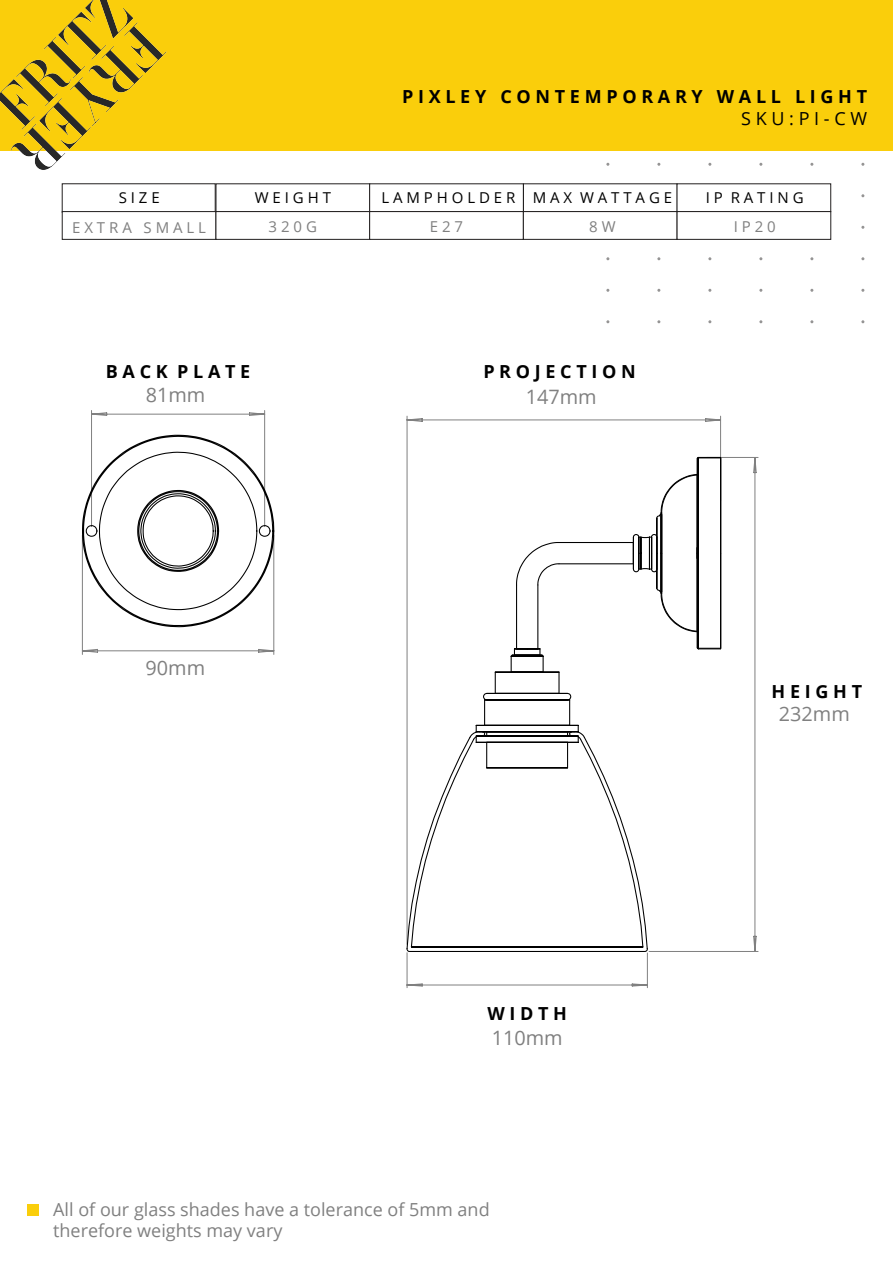
<style>
.page{position:relative;width:893px;height:1263px;background:#fff}
.page>*{position:absolute;margin:0;border:0;box-sizing:border-box;transform-origin:0 0}
.t1{font:19.8px "Open Sans";color:#808080}
.t2{font:18px/21.6px "Open Sans";color:#808080}
.t3{font:700 18px "Open Sans";color:#000}
.t4{font:18px "Open Sans";color:#000}
.t5{font:15px "Open Sans";color:#000}
.t6{font:15px "Open Sans";color:#808080}
</style>
<div class="page">
<div style="left:0;top:0;width:893px;height:150px;background:#face0b"></div>
<img style="left:0;top:0;width:182px;height:190px">
<div style="left:62px;top:183px;width:154px;height:30px;background:#fff"></div>
<div style="left:62px;top:211px;width:154px;height:29px;background:#fff;border:1px solid #221f1f"></div>
<div style="left:216px;top:211px;width:154px;height:29px;background:#fff;border:1px solid #221f1f"></div>
<div style="left:369px;top:211px;width:155px;height:29px;background:#fff;border:1px solid #221f1f"></div>
<div style="left:523px;top:211px;width:154px;height:29px;background:#fff;border:1px solid #221f1f"></div>
<div style="left:677px;top:211px;width:154px;height:29px;background:#fff;border:1px solid #221f1f"></div>
<svg style="left:81px;top:410px;width:194px;height:245px"></svg>
<svg style="left:406px;top:415px;width:315px;height:233px"></svg>
<svg style="left:648px;top:457px;width:111px;height:495px"></svg>
<hr style="left:656px;top:518px;width:1px;height:70px;background:#000">
<hr style="left:661px;top:514px;width:1px;height:78px;background:#000">
<hr style="left:697px;top:458px;width:1px;height:190px;background:#000">
<hr style="left:720px;top:457px;width:1px;height:192px;background:#000">
<hr style="left:698px;top:457px;width:1px;height:192px;background:#000">
<hr style="left:559px;top:563px;width:74px;height:1px;background:#000">
<hr style="left:559px;top:542px;width:74px;height:1px;background:#000">
<hr style="left:537px;top:585px;width:1px;height:64px;background:#000">
<hr style="left:516px;top:585px;width:1px;height:64px;background:#000">
<svg style="left:515px;top:541px;width:45px;height:45px"></svg>
<svg style="left:406px;top:648px;width:242px;height:340px"></svg>
<hr style="left:558px;top:672px;width:2px;height:21px;background:#000">
<svg style="left:632px;top:533px;width:26px;height:40px"></svg>
<hr style="left:651px;top:537px;width:1px;height:32px;background:#000">
<hr style="left:656px;top:537px;width:1px;height:32px;background:#000">
<svg style="left:655px;top:473px;width:42px;height:46px"></svg>
<svg style="left:655px;top:587px;width:42px;height:46px"></svg>
<svg style="left:696px;top:456px;width:25px;height:4px"></svg>
<svg style="left:696px;top:647px;width:25px;height:3px"></svg>
<div style="left:27px;top:1205px;width:11px;height:11px;background:#face0b"></div>
<p class="t3" style="left:402px;top:84px;width:466px">P I X L E Y C O N T E M P O R A R Y W A L L L I G H T</p>
<p class="t4" style="left:741px;top:106px;width:127px">S K U : P I - C W</p>
<p class="t5" style="left:119px;top:187px;width:43px">S I Z E</p>
<p class="t5" style="left:255px;top:187px;width:78px">W E I G H T</p>
<p class="t5" style="left:381px;top:187px;width:292px">L A M P H O L D E R M A X W A T T A G E</p>
<p class="t5" style="left:706px;top:187px;width:99px">I P R A T I N G</p>
<p class="t6" style="left:72px;top:217px;width:135px">E X T R A S M A L L</p>
<p class="t6" style="left:269px;top:217px;width:50px">3 2 0 G</p>
<p class="t6" style="left:430px;top:217px;width:35px">E 2 7</p>
<p class="t6" style="left:589px;top:217px;width:28px">8 W</p>
<p class="t6" style="left:734px;top:217px;width:44px">I P 2 0</p>
<p class="t3" style="left:106px;top:359px;width:146px">B A C K P L A T E</p>
<p class="t1" style="left:146px;top:381px;width:61px">81mm</p>
<p class="t1" style="left:146px;top:654px;width:61px">90mm</p>
<p class="t3" style="left:483px;top:359px;width:154px">P R O J E C T I O N</p>
<p class="t1" style="left:526px;top:383px;width:72px">147mm</p>
<p class="t3" style="left:487px;top:1001px;width:81px">W I D T H</p>
<p class="t1" style="left:492px;top:1024px;width:72px">110mm</p>
<p class="t2" style="left:53px;top:1198px;width:438px">All of our glass shades have a tolerance of 5mm and therefore weights may vary</p>
<p class="t3" style="left:772px;top:678px;width:92px">H E I G H T</p>
<p class="t1" style="left:779px;top:701px;width:72px">232mm</p>
</div>
